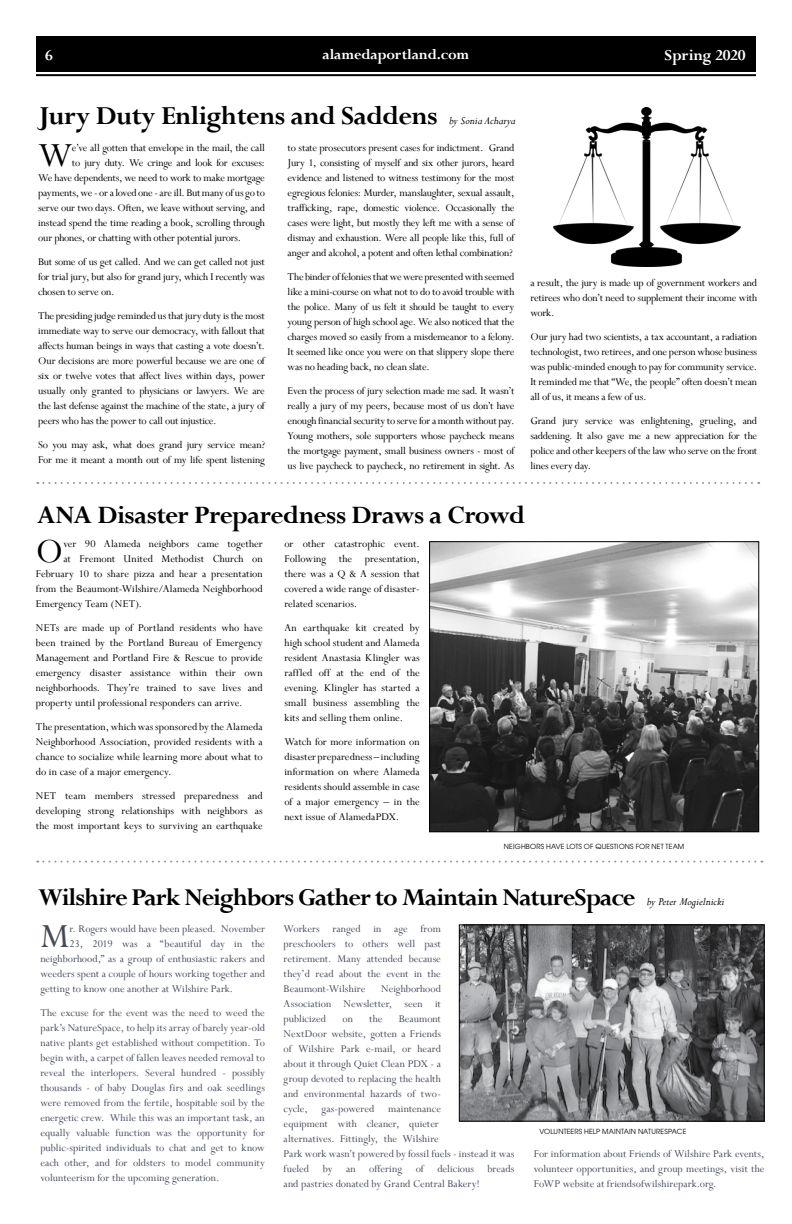
<style>
.page{position:relative;width:792px;height:1224px;background:#fff}
.page>*{position:absolute;margin:0;border:0;box-sizing:border-box;transform-origin:0 0}
.t1{font:37.7px "Perpetua";color:#000}
.t2{font:37.7px "Perpetua";color:#444a57}
.t3{font:700 29px "Perpetua";letter-spacing:-.02em;color:#000}
.t4{font:700 28px "Perpetua";letter-spacing:-.02em;color:#000}
.t5{font:700 27px "Perpetua";letter-spacing:-.04em;color:#000}
.t6{font:700 17px "Perpetua";letter-spacing:-.01em;color:#fff}
.t7{font:700 16px "Perpetua";letter-spacing:-.01em;color:#fff}
.t8{font:italic 12px "Perpetua";color:#000}
.t9{font:11.5px/15px "Perpetua";letter-spacing:-.01em;color:#000;text-align:justify}
.t10{font:11.5px/15px "Perpetua";color:#444a57;text-align:justify}
.t11{font:7px "Avant Garde";letter-spacing:.02em;color:#000}
</style>
<div class="page">
<div style="left:36px;top:36px;width:720px;height:35px;background:#000"></div>
<hr style="left:36px;top:74px;width:720px;height:2px;background:#000">
<img style="left:461px;top:927px;width:301px;height:192px">
<div style="left:459px;top:925px;width:305px;height:196px;border:1px solid #000"></div>
<svg style="left:37px;top:861px;width:725px;height:2px"></svg>
<svg style="left:37px;top:482px;width:722px;height:2px"></svg>
<img style="left:554px;top:108px;width:187px;height:158px">
<img style="left:431px;top:543px;width:326px;height:287px">
<div style="left:429px;top:541px;width:330px;height:291px;border:1px solid #000"></div>
<h3 class="t6" style="left:45px;top:44px;width:9px">6</h3>
<h3 class="t7" style="left:323px;top:44px;width:148px">alamedaportland.com</h3>
<h3 class="t6" style="left:664px;top:44px;width:83px">Spring 2020</h3>
<h2 class="t3" style="left:38px;top:98px;width:401px">Jury Duty Enlightens and Saddens</h2>
<p class="t8" style="left:449px;top:113px;width:68px">by Sonia Acharya</p>
<p class="t9" style="left:288px;top:140px;width:228px">to state prosecutors present cases for indictment. Grand Jury 1, consisting of myself and six other jurors, heard evidence and listened to witness testimony for the most egregious felonies: Murder, manslaughter, sexual assault, trafficking, rape, domestic violence. Occasionally the cases were light, but mostly they left me with a sense of dismay and exhaustion. Were all people like this, full of anger and alcohol, a potent and often lethal combination?</p>
<p class="t9" style="left:288px;top:269px;width:228px">The binder of felonies that we were presented with seemed like a mini-course on what not to do to avoid trouble with the police. Many of us felt it should be taught to every young person of high school age. We also noticed that the charges moved so easily from a misdemeanor to a felony.<br>It seemed like once you were on that slippery slope there was no heading back, no clean slate.</p>
<p class="t9" style="left:288px;top:383px;width:228px">Even the process of jury selection made me sad. It wasn’t really a jury of my peers, because most of us don’t have enough financial security to serve for a month without pay.<br>Young mothers, sole supporters whose paycheck means the mortgage payment, small business owners - most of us live paycheck to paycheck, no retirement in sight. As</p>
<h1 class="t1" style="left:38px;top:132px;width:36px">W</h1>
<p class="t9" style="left:72px;top:140px;width:194px">e’ve all gotten that envelope in the mail, the call</p>
<p class="t9" style="left:72px;top:155px;width:195px">to jury duty. We cringe and look for excuses:</p>
<p class="t9" style="left:38px;top:170px;width:228px">We have dependents, we need to work to make mortgage</p>
<p class="t9" style="left:38px;top:185px;width:228px">payments, we - or a loved one - are ill. But many of us go to</p>
<p class="t9" style="left:38px;top:200px;width:228px">serve our two days. Often, we leave without serving, and</p>
<p class="t9" style="left:38px;top:215px;width:228px">instead spend the time reading a book, scrolling through</p>
<p class="t9" style="left:38px;top:230px;width:204px">our phones, or chatting with other potential jurors.</p>
<p class="t9" style="left:38px;top:254px;width:228px">But some of us get called. And we can get called not just for trial jury, but also for grand jury, which I recently was chosen to serve on.</p>
<p class="t9" style="left:38px;top:308px;width:228px">The presiding judge reminded us that jury duty is the most immediate way to serve our democracy, with fallout that affects human beings in ways that casting a vote doesn’t.<br>Our decisions are more powerful because we are one of six or twelve votes that affect lives within days, power usually only granted to physicians or lawyers. We are the last defense against the machine of the state, a jury of peers who has the power to call out injustice.</p>
<p class="t9" style="left:38px;top:437px;width:228px">So you may ask, what does grand jury service mean?<br>For me it meant a month out of my life spent listening</p>
<p class="t9" style="left:530px;top:275px;width:228px">a result, the jury is made up of government workers and retirees who don’t need to supplement their income with work.</p>
<p class="t9" style="left:530px;top:329px;width:228px">Our jury had two scientists, a tax accountant, a radiation technologist, two retirees, and one person whose business was public-minded enough to pay for community service.<br>It reminded me that “We, the people” often doesn’t mean all of us, it means a few of us.</p>
<p class="t9" style="left:530px;top:413px;width:228px">Grand jury service was enlightening, grueling, and saddening. It also gave me a new appreciation for the police and other keepers of the law who serve on the front lines every day.</p>
<h3 class="t4" style="left:37px;top:498px;width:489px">ANA Disaster Preparedness Draws a Crowd</h3>
<h1 class="t1" style="left:36px;top:528px;width:29px">O</h1>
<p class="t9" style="left:63px;top:536px;width:201px">ver 90 Alameda neighbors came together</p>
<p class="t9" style="left:63px;top:551px;width:201px">at Fremont United Methodist Church on</p>
<p class="t9" style="left:36px;top:566px;width:228px">February 10 to share pizza and hear a presentation</p>
<p class="t9" style="left:36px;top:581px;width:228px">from the Beaumont-Wilshire/Alameda Neighborhood</p>
<p class="t9" style="left:36px;top:596px;width:108px">Emergency Team (NET).</p>
<p class="t9" style="left:36px;top:620px;width:228px">NETs are made up of Portland residents who have been trained by the Portland Bureau of Emergency Management and Portland Fire &amp; Rescue to provide emergency disaster assistance within their own neighborhoods. They’re trained to save lives and property until professional responders can arrive.</p>
<p class="t9" style="left:36px;top:719px;width:228px">The presentation, which was sponsored by the Alameda Neighborhood Association, provided residents with a chance to socialize while learning more about what to do in case of a major emergency.</p>
<p class="t9" style="left:36px;top:788px;width:228px">NET team members stressed preparedness and developing strong relationships with neighbors as the most important keys to surviving an earthquake</p>
<p class="t9" style="left:284px;top:536px;width:137px">or other catastrophic event.<br>Following the presentation, there was a Q &amp; A session that covered a wide range of disaster&shy;related scenarios.</p>
<p class="t9" style="left:284px;top:620px;width:137px">An earthquake kit created by high school student and Alameda resident Anastasia Klingler was raffled off at the end of the evening. Klingler has started a small business assembling the kits and selling them online.</p>
<p class="t9" style="left:284px;top:734px;width:137px">Watch for more information on disaster preparedness – including information on where Alameda residents should assemble in case of a major emergency – in the next issue of AlamedaPDX.</p>
<p class="t11" style="left:504px;top:842px;width:182px">NEIGHBORS HAVE LOTS OF QUESTIONS FOR NET TEAM</p>
<h3 class="t5" style="left:38px;top:880px;width:599px">Wilshire Park Neighbors Gather to Maintain NatureSpace</h3>
<p class="t8" style="left:647px;top:894px;width:79px">by Peter Mogielnicki</p>
<h1 class="t2" style="left:40px;top:912px;width:31px">M</h1>
<p class="t10" style="left:69px;top:921px;width:197px">r. Rogers would have been pleased. November</p>
<p class="t10" style="left:69px;top:936px;width:197px">23, 2019 was a “beautiful day in the</p>
<p class="t10" style="left:40px;top:951px;width:226px">neighborhood,” as a group of enthusiastic rakers and</p>
<p class="t10" style="left:40px;top:966px;width:226px">weeders spent a couple of hours working together and</p>
<p class="t10" style="left:40px;top:981px;width:194px">getting to know one another at Wilshire Park.</p>
<p class="t10" style="left:40px;top:1005px;width:226px">The excuse for the event was the need to weed the park’s NatureSpace, to help its array of barely year-old native plants get established without competition. To begin with, a carpet of fallen leaves needed removal to reveal the interlopers. Several hundred - possibly thousands - of baby Douglas firs and oak seedlings were removed from the fertile, hospitable soil by the energetic crew. While this was an important task, an equally valuable function was the opportunity for public-spirited individuals to chat and get to know each other, and for oldsters to model community volunteerism for the upcoming generation.</p>
<p class="t10" style="left:284px;top:921px;width:159px">Workers ranged in age from preschoolers to others well past retirement. Many attended because they’d read about the event in the Beaumont-Wilshire</p>
<p class="t10" style="left:284px;top:981px;width:159px;text-indent:97px">Neighborhood Association Newsletter, seen it publicized</p>
<p class="t10" style="left:342px;top:1011px;width:12px">on</p>
<p class="t10" style="left:369px;top:1011px;width:15px">the</p>
<p class="t10" style="left:284px;top:1011px;width:232px;text-align:left;text-indent:115px">Beaumont<br>NextDoor website, gotten a Friends<br>of Wilshire Park e-mail, or heard<br>about it through Quiet Clean PDX - a<br>group devoted to replacing the health<br>and environmental hazards of two-<br>cycle, gas-powered maintenance<br>equipment with cleaner, quieter<br>alternatives. Fittingly, the Wilshire<br>Park work wasn’t powered by fossil fuels - instead it was fueled by an offering of delicious breads and pastries donated by Grand Central Bakery!</p>
<p class="t11" style="left:539px;top:1127px;width:148px">VOLUNTEERS HELP MAINTAIN NATURESPACE</p>
<p class="t10" style="left:534px;top:1146px;width:232px">For information about Friends of Wilshire Park events, volunteer opportunities, and group meetings, visit the FoWP website at friendsofwilshirepark.org.</p>
</div>
